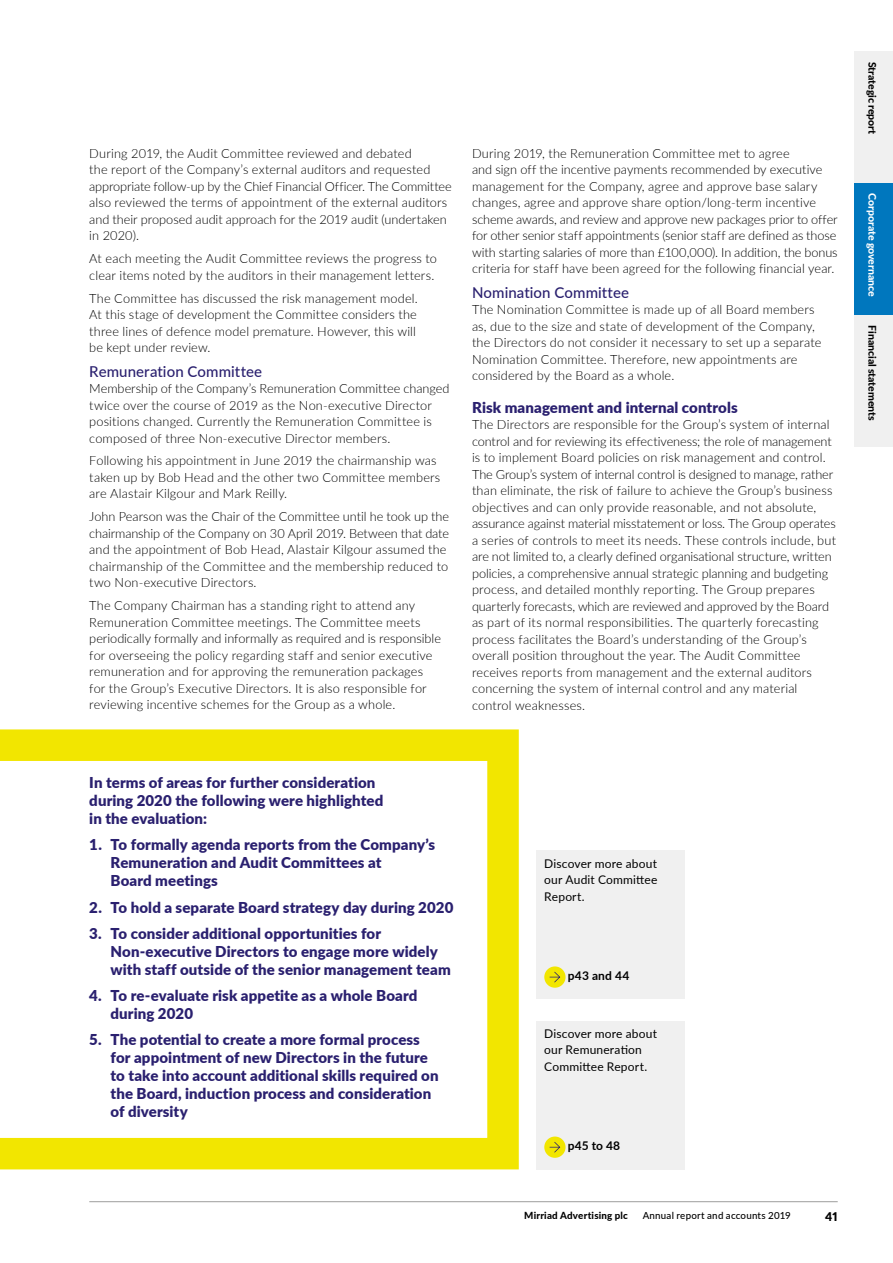
<style>
.page{position:relative;width:893px;height:1263px;background:#fff}
.page>*{position:absolute;margin:0;border:0;box-sizing:border-box;transform-origin:0 0}
.t1{font:900 15px/18px "Lato";letter-spacing:.005em;color:#2a206f}
.t2{font:500 15px "Lato";letter-spacing:.005em;color:#2a206f}
.t3{font:300 12.75px/16.5px "Lato";letter-spacing:.01em;color:#000}
.t4{font:12px/16.5px "Lato";letter-spacing:.015em;color:#000}
.t5{font:700 12px "Lato";letter-spacing:.02em;color:#000}
.t6{font:900 12px "Lato";color:#000}
.t7{font:800 10.5px "Lato";letter-spacing:-.005em;color:#000}
.t8{font:800 10.5px "Lato";letter-spacing:-.005em;color:#fff}
.t9{font:500 9.75px "Lato";letter-spacing:.025em;color:#000}
.t10{font:800 9.75px "Lato";letter-spacing:.02em;color:#000}
</style>
<div class="page">
<hr style="left:89px;top:1201px;width:749px;height:1px;background:#9d9d9c">
<div style="left:855px;top:51px;width:38px;height:132px;background:#f0f0f0"></div>
<div style="left:855px;top:183px;width:38px;height:132px;background:#0077be"></div>
<div style="left:855px;top:315px;width:38px;height:131px;background:#f0f0f0"></div>
<svg style="left:0;top:729px;width:519px;height:440px"></svg>
<div style="left:536px;top:1020px;width:149px;height:149px;background:#f0f0f0"></div>
<svg style="left:544px;top:1136px;width:22px;height:22px"></svg>
<svg style="left:549px;top:1141px;width:11px;height:12px"></svg>
<div style="left:536px;top:850px;width:149px;height:149px;background:#f0f0f0"></div>
<svg style="left:544px;top:966px;width:22px;height:22px"></svg>
<svg style="left:549px;top:971px;width:11px;height:12px"></svg>
<p class="t3" style="left:89px;top:145px;width:364px">During 2019, the Audit Committee reviewed and debated<br>the report of the Company’s external auditors and requested appropriate follow-up by the Chief Financial Officer. The Committee also reviewed the terms of appointment of the external auditors and their proposed audit approach for the 2019 audit (undertaken in 2020).</p>
<p class="t3" style="left:89px;top:250px;width:349px">At each meeting the Audit Committee reviews the progress to clear items noted by the auditors in their management letters.</p>
<p class="t3" style="left:89px;top:289px;width:330px">The Committee has discussed the risk management model.<br>At this stage of development the Committee considers the three lines of defence model premature. However, this will be kept under review.</p>
<p class="t2" style="left:89px;top:360px;width:174px">Remuneration Committee</p>
<p class="t3" style="left:89px;top:380px;width:362px">Membership of the Company’s Remuneration Committee changed twice over the course of 2019 as the Non-executive Director positions changed. Currently the Remuneration Committee is composed of three Non-executive Director members.</p>
<p class="t3" style="left:89px;top:452px;width:352px">Following his appointment in June 2019 the chairmanship was taken up by Bob Head and the other two Committee members are Alastair Kilgour and Mark Reilly.</p>
<p class="t3" style="left:89px;top:508px;width:361px">John Pearson was the Chair of the Committee until he took up the chairmanship of the Company on 30 April 2019. Between that date and the appointment of Bob Head, Alastair Kilgour assumed the chairmanship of the Committee and the membership reduced to two Non-executive Directors.</p>
<p class="t3" style="left:89px;top:597px;width:353px">The Company Chairman has a standing right to attend any Remuneration Committee meetings. The Committee meets periodically formally and informally as required and is responsible for overseeing the policy regarding staff and senior executive remuneration and for approving the remuneration packages for the Group’s Executive Directors. It is also responsible for reviewing incentive schemes for the Group as a whole.</p>
<p class="t3" style="left:472px;top:145px;width:367px">During 2019, the Remuneration Committee met to agree<br>and sign off the incentive payments recommended by executive management for the Company, agree and approve base salary changes, agree and approve share option/long-term incentive scheme awards, and review and approve new packages prior to offer for other senior staff appointments (senior staff are defined as those with starting salaries of more than £100,000). In addition, the bonus criteria for staff have been agreed for the following financial year.</p>
<p class="t2" style="left:472px;top:281px;width:159px">Nomination Committee</p>
<p class="t3" style="left:472px;top:301px;width:351px">The Nomination Committee is made up of all Board members as, due to the size and state of development of the Company, the Directors do not consider it necessary to set up a separate Nomination Committee. Therefore, new appointments are considered by the Board as a whole.</p>
<p class="t1" style="left:472px;top:398px;width:267px">Risk management and internal controls</p>
<p class="t3" style="left:472px;top:416px;width:366px">The Directors are responsible for the Group’s system of internal control and for reviewing its effectiveness; the role of management is to implement Board policies on risk management and control.<br>The Group’s system of internal control is designed to manage, rather than eliminate, the risk of failure to achieve the Group’s business objectives and can only provide reasonable, and not absolute, assurance against material misstatement or loss. The Group operates a series of controls to meet its needs. These controls include, but are not limited to, a clearly defined organisational structure, written policies, a comprehensive annual strategic planning and budgeting process, and detailed monthly reporting. The Group prepares quarterly forecasts, which are reviewed and approved by the Board as part of its normal responsibilities. The quarterly forecasting process facilitates the Board’s understanding of the Group’s overall position throughout the year. The Audit Committee receives reports from management and the external auditors concerning the system of internal control and any material control weaknesses.</p>
<p class="t1" style="left:89px;top:773px;width:296px">In terms of areas for further consideration during 2020 the following were highlighted in the evaluation:</p>
<p class="t1" style="left:111px;top:835px;width:326px;text-indent:-21px">1. To formally agenda reports from the Company’s<br>Remuneration and Audit Committees at<br>Board meetings</p>
<p class="t1" style="left:89px;top:897px;width:366px">2. To hold a separate Board strategy day during 2020</p>
<p class="t1" style="left:111px;top:924px;width:342px;text-indent:-21px">3. To consider additional opportunities for<br>Non-executive Directors to engage more widely with staff outside of the senior management team</p>
<p class="t1" style="left:111px;top:986px;width:308px;text-indent:-21px">4. To re-evaluate risk appetite as a whole Board during 2020</p>
<p class="t1" style="left:111px;top:1030px;width:329px;text-indent:-21px">5. The potential to create a more formal process for appointment of new Directors in the future to take into account additional skills required on the Board, induction process and consideration of diversity</p>
<p class="t4" style="left:544px;top:854px;width:115px;text-align:justify">Discover more about our Audit Committee Report.</p>
<p class="t5" style="left:568px;top:967px;width:63px">p43 and 44</p>
<p class="t4" style="left:544px;top:1024px;width:114px">Discover more about our Remuneration<br>Committee Report.</p>
<p class="t5" style="left:568px;top:1137px;width:54px">p45 to 48</p>
<p class="t10" style="left:524px;top:1208px;width:105px">Mirriad Advertising plc</p>
<p class="t9" style="left:643px;top:1208px;width:150px">Annual report and accounts 2019</p>
<p class="t6" style="left:825px;top:1207px;width:14px">41</p>
<p class="t7" style="left:880px;top:62px;width:74px;rotate:90deg">Strategic report</p>
<p class="t8" style="left:880px;top:193px;width:105px;rotate:90deg">Corporate governance</p>
<p class="t7" style="left:880px;top:325px;width:97px;rotate:90deg">Financial statements</p>
</div>
